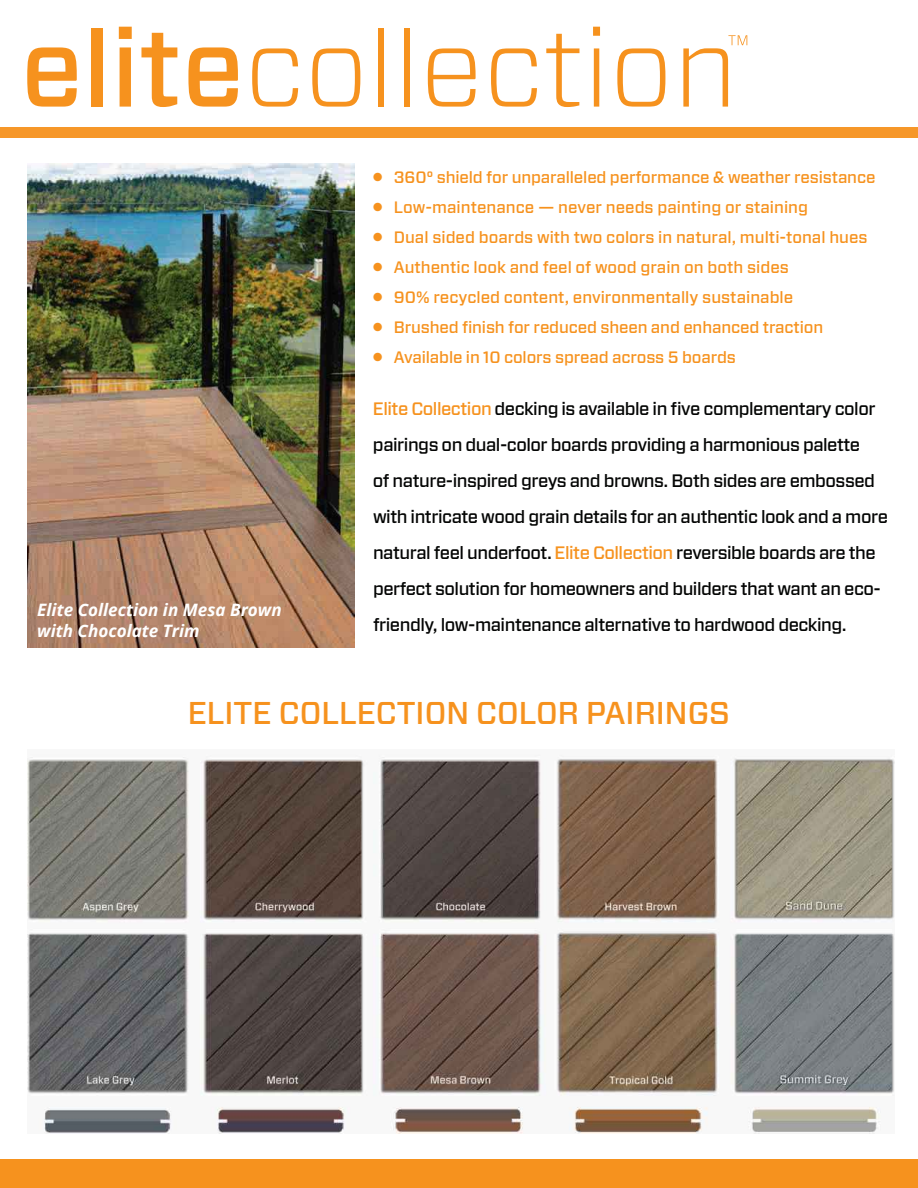
<style>
.page{position:relative;width:918px;height:1188px;background:#fff}
.page>*{position:absolute;margin:0;border:0;box-sizing:border-box;transform-origin:0 0}
.t1{font:300 109.5px "Forza";color:#f6921e}
.t2{font:500 31.5px "Forza";color:#f6921e}
.t3{font:500 18px/36px "Forza";letter-spacing:-.03em;color:#040504}
.t4{font:italic 700 17.1px/20.5px "Open Sans";color:#fff}
.t5{font:500 16.5px "Forza";color:#f6921e}
.s1{font-weight:500}
.s2{color:#f6921e}
</style>
<div class="page">
<img style="left:27px;top:755px;width:867px;height:378px">
<img style="left:28px;top:164px;width:327px;height:483px">
<div style="left:1px;top:127px;width:917px;height:11px;background:#f69729"></div>
<div style="left:0;top:1160px;width:918px;height:28px;background:#f6921e"></div>
<svg style="left:728px;top:35px;width:19px;height:10px"></svg>
<h1 class="t1" style="left:20px;top:-7px;width:719px"><span class="s1">elite</span>collection</h1>
<p class="t4" style="left:37px;top:599px;width:246px">Elite Collection in Mesa Brown with Chocolate Trim</p>
<p class="t5" style="left:373px;top:166px;width:504px">● 360° shield for unparalleled performance &amp; weather resistance</p>
<p class="t5" style="left:373px;top:196px;width:436px">● Low-maintenance — never needs painting or staining</p>
<p class="t5" style="left:373px;top:226px;width:496px">● Dual sided boards with two colors in natural, multi-tonal hues</p>
<p class="t5" style="left:373px;top:256px;width:417px">● Authentic look and feel of wood grain on both sides</p>
<p class="t5" style="left:373px;top:286px;width:422px">● 90% recycled content, environmentally sustainable</p>
<p class="t5" style="left:373px;top:316px;width:452px">● Brushed finish for reduced sheen and enhanced traction</p>
<p class="t5" style="left:373px;top:346px;width:364px">● Available in 10 colors spread across 5 boards</p>
<p class="t3" style="left:373px;top:391px;width:517px"><span class="s2">Elite Collection</span> decking is available in five complementary color pairings on dual-color boards providing a harmonious palette<br>of nature-inspired greys and browns. Both sides are embossed with intricate wood grain details for an authentic look and a more natural feel underfoot. <span class="s2">Elite Collection</span> reversible boards are the perfect solution for homeowners and builders that want an eco&shy;friendly, low-maintenance alternative to hardwood decking.</p>
<h2 class="t2" style="left:188px;top:692px;width:543px">ELITE COLLECTION COLOR PAIRINGS</h2>
</div>
